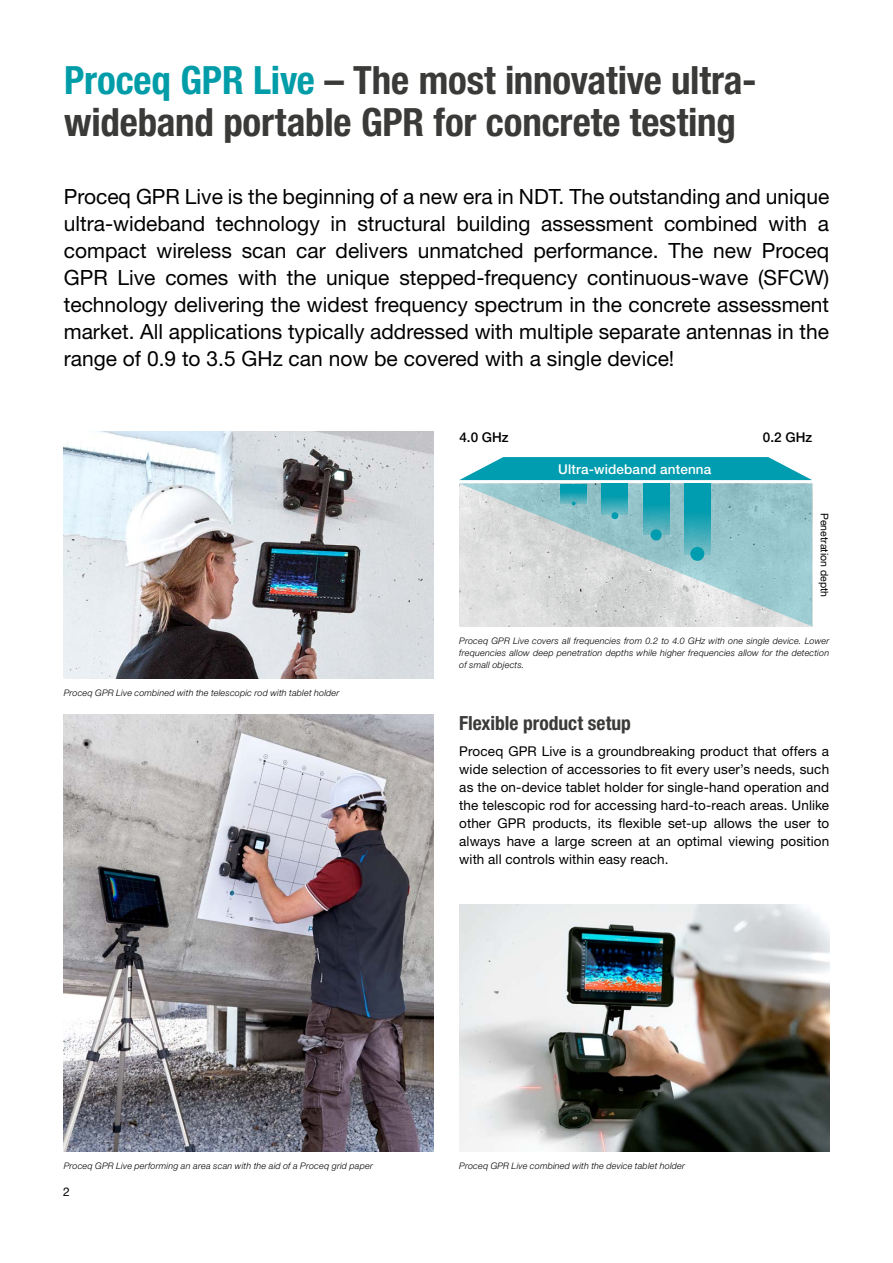
<style>
.page{position:relative;width:893px;height:1263px;background:#fff}
.page>*{position:absolute;margin:0;border:0;box-sizing:border-box;transform-origin:0 0}
.t1{font:700 condensed 39px/42px "Helvetica Neue";letter-spacing:-.005em;color:#3a3a39}
.t2{font:21px/27px "Helvetica Neue";color:#000;text-align:justify}
.t3{font:700 condensed 19.5px "Helvetica Neue";color:#3a3a39}
.t4{font:13.5px/18px "Helvetica Neue";letter-spacing:.01em;color:#000;text-align:justify}
.t5{font:500 13.5px "Helvetica Neue";letter-spacing:.01em;color:#fff}
.t6{font:500 13.5px "Helvetica Neue";color:#000}
.t7{font:12px "Helvetica Neue";color:#000}
.t8{font:10.5px "Helvetica Neue";color:#000}
.t9{font:italic 300 9px/12px "Helvetica Neue";letter-spacing:.02em;color:#000;text-align:justify}
.s1{color:#009da9}
</style>
<div class="page">
<img style="left:63px;top:714px;width:371px;height:437px">
<svg style="left:459px;top:483px;width:353px;height:143px;background:#bcd1d4"></svg>
<svg style="left:459px;top:457px;width:353px;height:23px;background:#20a8b9"></svg>
<svg style="left:560px;top:483px;width:27px;height:20px"></svg>
<svg style="left:601px;top:483px;width:27px;height:32px"></svg>
<svg style="left:643px;top:483px;width:26px;height:52px"></svg>
<svg style="left:684px;top:483px;width:27px;height:72px;background:#21a4b4"></svg>
<div style="left:690px;top:547px;width:14px;height:14px;background:#009caf;border-radius:50%"></div>
<div style="left:651px;top:529px;width:11px;height:11px;background:#009caf;border-radius:50%"></div>
<div style="left:611px;top:512px;width:7px;height:7px;background:#009caf;border-radius:50%"></div>
<svg style="left:572px;top:501px;width:4px;height:4px"></svg>
<img style="left:459px;top:905px;width:370px;height:246px">
<img style="left:64px;top:432px;width:370px;height:246px">
<h1 class="t1" style="left:64px;top:59px;width:694px"><span class="s1">Proceq GPR Live</span> – The most innovative ultra&shy;wideband portable GPR for concrete testing</h1>
<p class="t2" style="left:64px;top:182px;width:767px">Proceq GPR Live is the beginning of a new era in NDT. The outstanding and unique ultra-wideband technology in structural building assessment combined with a compact wireless scan car delivers unmatched performance. The new Proceq GPR Live comes with the unique stepped-frequency continuous-wave (SFCW) technology delivering the widest frequency spectrum in the concrete assessment market. All applications typically addressed with multiple separate antennas in the range of 0.9 to 3.5 GHz can now be covered with a single device!</p>
<p class="t6" style="left:459px;top:429px;width:51px">4.0 GHz</p>
<p class="t6" style="left:763px;top:429px;width:51px">0.2 GHz</p>
<p class="t5" style="left:558px;top:461px;width:155px">Ultra-wideband antenna</p>
<p class="t8" style="left:831px;top:513px;width:86px;rotate:90deg">Penetration depth</p>
<p class="t9" style="left:64px;top:687px;width:277px">Proceq GPR Live combined with the telescopic rod with tablet holder</p>
<p class="t9" style="left:459px;top:635px;width:371px">Proceq GPR Live covers all frequencies from 0.2 to 4.0 GHz with one single device. Lower frequencies allow deep penetration depths while higher frequencies allow for the detection of small objects.</p>
<p class="t3" style="left:459px;top:711px;width:173px">Flexible product setup</p>
<p class="t4" style="left:459px;top:742px;width:371px">Proceq GPR Live is a groundbreaking product that offers a wide selection of accessories to fit every user’s needs, such as the on-device tablet holder for single-hand operation and the telescopic rod for accessing hard-to-reach areas. Unlike other GPR products, its flexible set-up allows the user to always have a large screen at an optimal viewing position with all controls within easy reach.</p>
<p class="t9" style="left:64px;top:1160px;width:311px">Proceq GPR Live performing an area scan with the aid of a Proceq grid paper</p>
<p class="t7" style="left:63px;top:1184px;width:8px">2</p>
<p class="t9" style="left:459px;top:1160px;width:227px">Proceq GPR Live combined with the device tablet holder</p>
</div>
